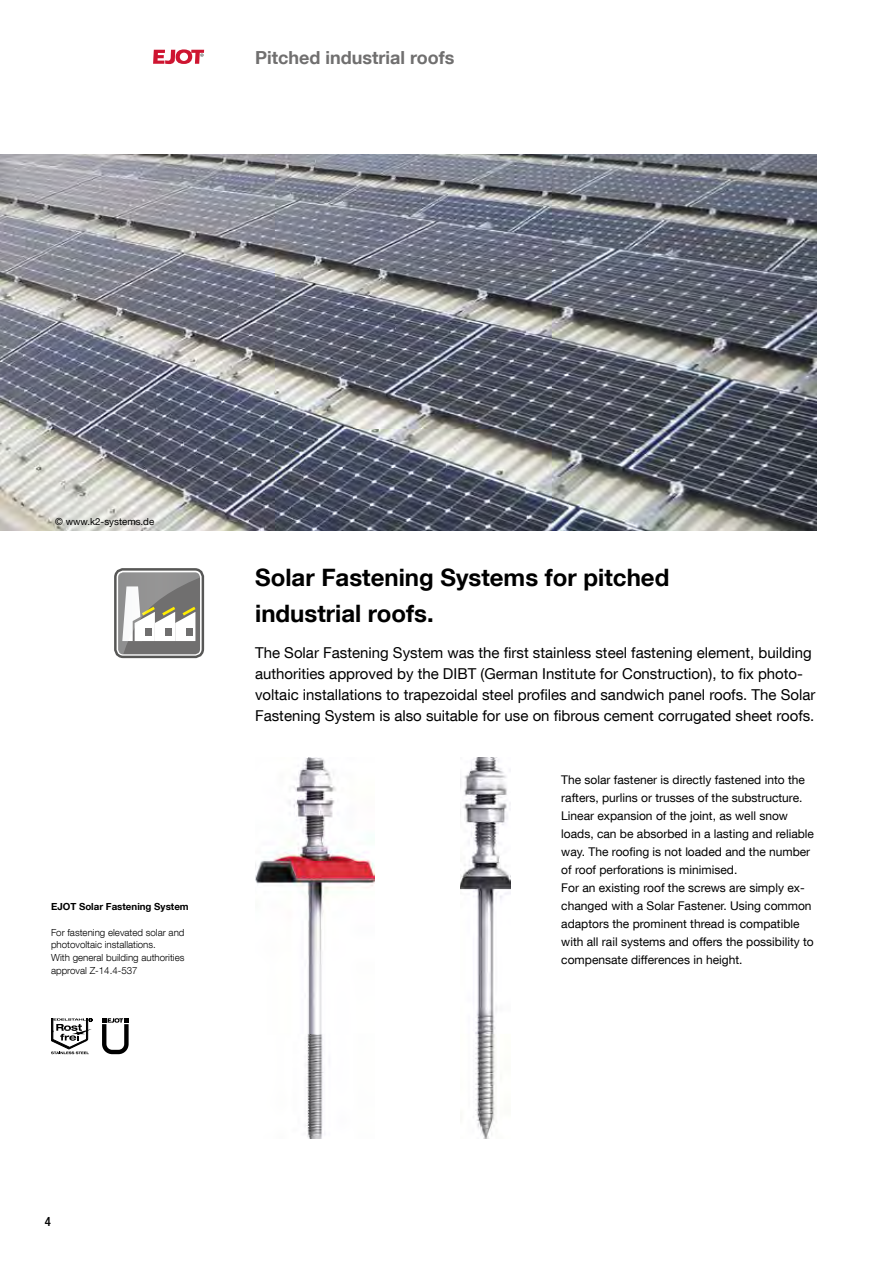
<style>
.page{position:relative;width:893px;height:1263px;background:#fff}
.page>*{position:absolute;margin:0;border:0;box-sizing:border-box;transform-origin:0 0}
.t1{font:700 24px/36px "Helvetica Neue LT Com";color:#000}
.t2{font:700 18px "Helvetica Neue LT Com";color:#706f6f}
.t3{font:15px/21px "Helvetica Neue LT Com";color:#000}
.t4{font:500 condensed 12.75px "Helvetica Neue LT Com";color:#000}
.t5{font:12px/18px "Helvetica Neue LT Com";color:#000}
.t6{font:300 9.75px/12.8px "Helvetica Neue LT Com";color:#000}
.t7{font:700 9.75px "Helvetica Neue LT Com";color:#000}
.t8{font:9.75px "Helvetica Neue LT Com";color:#000}
</style>
<div class="page">
<svg style="left:153px;top:49px;width:51px;height:15px"></svg>
<img style="left:0;top:154px;width:816px;height:377px">
<img style="left:255px;top:757px;width:119px;height:381px">
<img style="left:461px;top:757px;width:49px;height:381px">
<div style="left:114px;top:568px;width:90px;height:90px;border:8px solid #575756;border-radius:5px"></div>
<div style="left:117px;top:571px;width:85px;height:85px;border:3px solid #fff;border-radius:5px"></div>
<svg style="left:118px;top:572px;width:82px;height:82px"></svg>
<svg style="left:102px;top:1018px;width:27px;height:36px"></svg>
<svg style="left:51px;top:1018px;width:41px;height:36px"></svg>
<h2 class="t2" style="left:255px;top:46px;width:201px">Pitched industrial roofs</h2>
<p class="t8" style="left:55px;top:516px;width:100px">© www.k2-systems.de</p>
<p class="t7" style="left:51px;top:900px;width:139px">EJOT Solar Fastening System</p>
<p class="t6" style="left:51px;top:926px;width:135px">For fastening elevated solar and photovoltaic installations.<br>With general building authorities approval Z-14.4-537</p>
<h1 class="t1" style="left:255px;top:559px;width:416px">Solar Fastening Systems for pitched industrial roofs.</h1>
<p class="t3" style="left:255px;top:642px;width:562px">The Solar Fastening System was the first stainless steel fastening element, building authorities approved by the DIBT (German Institute for Construction), to fix photo&shy;voltaic installations to trapezoidal steel profiles and sandwich panel roofs. The Solar Fastening System is also suitable for use on fibrous cement corrugated sheet roofs.</p>
<p class="t5" style="left:561px;top:771px;width:254px">The solar fastener is directly fastened into the rafters, purlins or trusses of the substructure.<br>Linear expansion of the joint, as well snow loads, can be absorbed in a lasting and reliable way. The roofing is not loaded and the number of roof perforations is minimised.<br>For an existing roof the screws are simply ex&shy;changed with a Solar Fastener. Using common adaptors the prominent thread is compatible with all rail systems and offers the possibility to compensate differences in height.</p>
<p class="t4" style="left:45px;top:1214px;width:8px">4</p>
</div>
